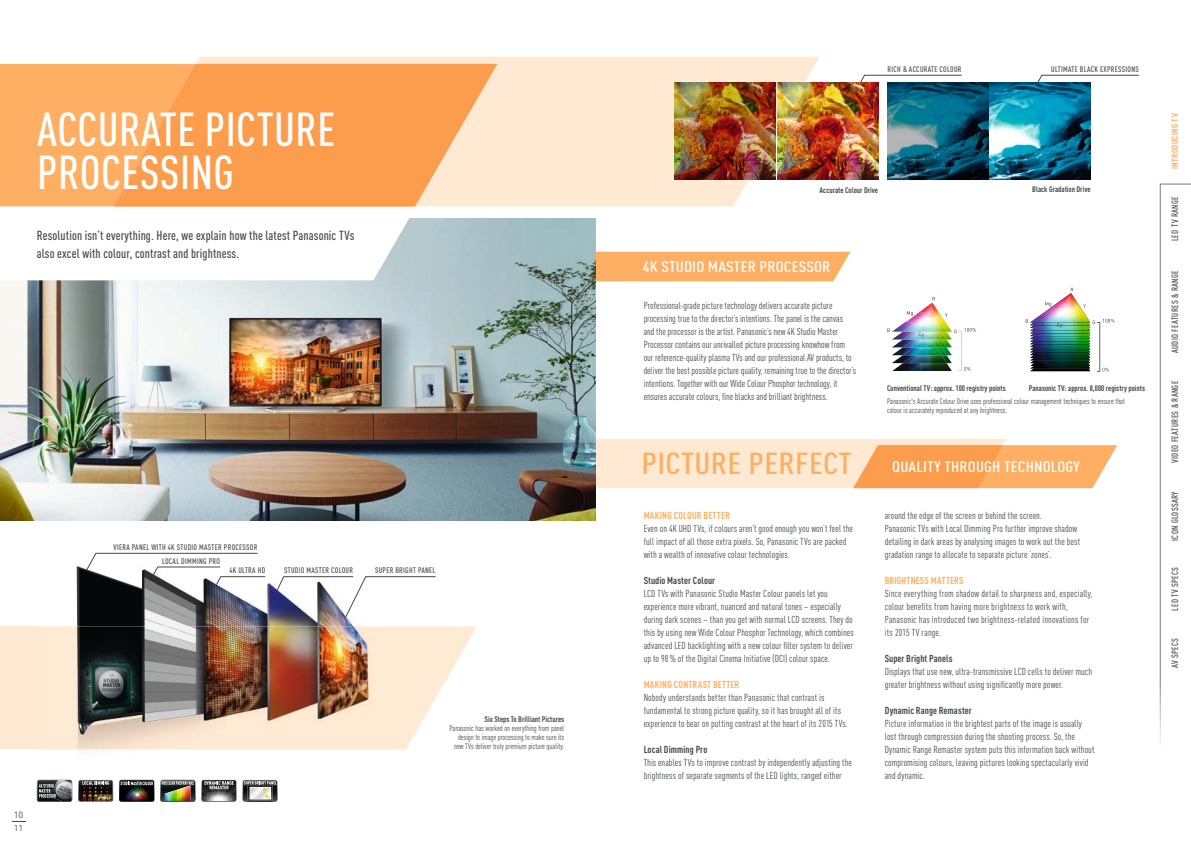
<style>
.page{position:relative;width:1191px;height:842px;background:#fff}
.page>*{position:absolute;margin:0;border:0;box-sizing:border-box;transform-origin:0 0}
.t1{font:500 condensed 47px/43px "DIN Pro";letter-spacing:.01em;color:#fff}
.t2{font:500 condensed 30px "DIN Pro";letter-spacing:.01em;color:#feaf63;scale:1.2 1}
.t3{font:500 condensed 15px "DIN Pro";letter-spacing:.01em;color:#fff;scale:1.2 1}
.t4{font:500 condensed 13px/18px "DIN Pro";letter-spacing:.01em;color:#484949}
.t5{font:condensed 10px/13px "DIN Pro";letter-spacing:.005em;color:#484949}
.t6{font:700 condensed 10px "DIN Pro";letter-spacing:.005em;color:#484949}
.t7{font:700 condensed 10px "DIN Pro";letter-spacing:.02em;color:#feaf63}
.t8{font:500 condensed 9px "DIN Pro";letter-spacing:.04em;color:#484949}
.t9{font:700 condensed 9px "DIN Pro";letter-spacing:.04em;color:#feaf63}
.t10{font:9px "DINOT";color:#484949}
.t11{font:condensed 8px/9px "DIN Pro";color:#484949;text-align:right}
.t12{font:700 condensed 8px "DIN Pro";color:#484949}
.t13{font:500 condensed 8px/13.7px "DIN Pro";letter-spacing:.04em;color:#484949}
</style>
<div class="page">
<div style="left:0;top:64px;width:114px;height:142px;background:#feaf63"></div>
<svg style="left:595px;top:439px;width:522px;height:49px;background:#fccda1"></svg>
<div style="left:196px;top:57px;width:623px;height:149px;background:#ffe9d2"></div>
<svg style="left:114px;top:64px;width:383px;height:142px;background:#fca75d"></svg>
<div style="left:0;top:626px;width:43px;height:123px;background:#ffe9d2"></div>
<div style="left:595px;top:252px;width:255px;height:29px;background:#feaf63"></div>
<img style="left:887px;top:297px;width:89px;height:74px">
<img style="left:1030px;top:371px;width:60px;height:1px">
<svg style="left:1102px;top:319px;width:12px;height:3px"></svg>
<svg style="left:1102px;top:368px;width:6px;height:3px"></svg>
<img style="left:1025px;top:288px;width:70px;height:83px">
<img style="left:1033px;top:366px;width:55px;height:1px">
<img style="left:1033px;top:369px;width:55px;height:1px">
<svg style="left:1032px;top:74px;width:107px;height:17px"></svg>
<img style="left:0;top:218px;width:595px;height:303px">
<svg style="left:0;top:218px;width:411px;height:62px"></svg>
<img style="left:43px;top:566px;width:363px;height:214px">
<img style="left:43px;top:626px;width:434px;height:123px">
<img style="left:675px;top:83px;width:180px;height:97px">
<img style="left:988px;top:83px;width:102px;height:97px">
<img style="left:855px;top:74px;width:133px;height:106px">
<img style="left:201px;top:780px;width:36px;height:22px;border-radius:2px">
<img style="left:202px;top:780px;width:34px;height:21px;border-radius:2px">
<svg style="left:119px;top:780px;width:35px;height:22px"></svg>
<svg style="left:78px;top:780px;width:35px;height:22px"></svg>
<img style="left:79px;top:780px;width:34px;height:21px;border-radius:2px">
<svg style="left:82px;top:781px;width:30px;height:21px"></svg>
<svg style="left:37px;top:780px;width:35px;height:22px"></svg>
<svg style="left:160px;top:780px;width:75px;height:22px;background:#7a796a"></svg>
<svg style="left:242px;top:780px;width:36px;height:22px"></svg>
<svg style="left:264px;top:793px;width:6px;height:7px"></svg>
<svg style="left:261px;top:786px;width:6px;height:7px"></svg>
<svg style="left:85px;top:552px;width:181px;height:34px"></svg>
<svg style="left:276px;top:576px;width:160px;height:42px"></svg>
<svg style="left:12px;top:821px;width:13px;height:1px"></svg>
<svg style="left:1159px;top:184px;width:32px;height:558px"></svg>
<h1 class="t1" style="left:37px;top:113px;width:300px">ACCURATE PICTURE<br>PROCESSING</h1>
<h3 class="t4" style="left:37px;top:228px;width:319px">Resolution isn’t everything. Here, we explain how the latest Panasonic TVs also excel with colour, contrast and brightness.</h3>
<p class="t10" style="left:14px;top:810px;width:11px">10</p>
<p class="t10" style="left:14px;top:823px;width:11px">11</p>
<p class="t13" style="left:162px;top:541px;width:97px;text-indent:-48px">VIERA PANEL WITH 4K STUDIO MASTER PROCESSOR<br>LOCAL DIMMING PRO</p>
<p class="t13" style="left:229px;top:565px;width:37px">4K ULTRA HD</p>
<p class="t13" style="left:284px;top:565px;width:70px">STUDIO MASTER COLOUR</p>
<p class="t13" style="left:375px;top:565px;width:62px">SUPER BRIGHT PANEL</p>
<p class="t12" style="left:484px;top:717px;width:81px">Six Steps To Brilliant Pictures</p>
<p class="t11" style="left:449px;top:725px;width:116px">Panasonic has worked on everything from panel design to image processing to make sure its new TVs deliver truly premium picture quality.</p>
<p class="t13" style="left:887px;top:63px;width:76px">RICH &amp; ACCURATE COLOUR</p>
<p class="t13" style="left:1051px;top:63px;width:89px">ULTIMATE BLACK EXPRESSIONS</p>
<p class="t12" style="left:819px;top:187px;width:60px">Accurate Colour Drive</p>
<p class="t12" style="left:1032px;top:186px;width:60px">Black Gradation Drive</p>
<h3 class="t3" style="left:643px;top:261px;width:158px">4K STUDIO MASTER PROCESSOR</h3>
<p class="t5" style="left:643px;top:301px;width:214px">Professional-grade picture technology delivers accurate picture processing true to the director’s intentions. The panel is the canvas and the processor is the artist. Panasonic’s new 4K Studio Master Processor contains our unrivalled picture processing knowhow from our reference-quality plasma TVs and our professional AV products, to deliver the best possible picture quality, remaining true to the director’s intentions. Together with our Wide Colour Phosphor technology, it ensures accurate colours, fine blacks and brilliant brightness.</p>
<p class="t12" style="left:887px;top:385px;width:120px">Conventional TV: approx. 100 registry points</p>
<p class="t12" style="left:1028px;top:385px;width:118px">Panasonic TV: approx. 8,000 registry points</p>
<p class="t11" style="left:887px;top:398px;width:240px;text-align:left">Panasonic's Accurate Colour Drive uses professional colour management techniques to ensure that colour is accurately reproduced at any brightness.</p>
<h2 class="t2" style="left:641px;top:453px;width:177px">PICTURE PERFECT</h2>
<h3 class="t3" style="left:892px;top:461px;width:158px">QUALITY THROUGH TECHNOLOGY</h3>
<p class="t7" style="left:644px;top:512px;width:88px">MAKING COLOUR BETTER</p>
<p class="t5" style="left:643px;top:523px;width:211px">Even on 4K UHD TVs, if colours aren’t good enough you won’t feel the full impact of all those extra pixels. So, Panasonic TVs are packed with a wealth of innovative colour technologies.</p>
<p class="t6" style="left:643px;top:577px;width:73px">Studio Master Colour</p>
<p class="t5" style="left:643px;top:588px;width:212px">LCD TVs with Panasonic Studio Master Colour panels let you experience more vibrant, nuanced and natural tones – especially during dark scenes – than you get with normal LCD screens. They do this by using new Wide Colour Phosphor Technology, which combines advanced LED backlighting with a new colour filter system to deliver up to 98 % of the Digital Cinema Initiative (DCI) colour space.</p>
<p class="t7" style="left:644px;top:681px;width:97px">MAKING CONTRAST BETTER</p>
<p class="t5" style="left:643px;top:692px;width:206px">Nobody understands better than Panasonic that contrast is fundamental to strong picture quality, so it has brought all of its experience to bear on putting contrast at the heart of its 2015 TVs.</p>
<p class="t6" style="left:643px;top:746px;width:65px">Local Dimming Pro</p>
<p class="t5" style="left:643px;top:757px;width:210px">This enables TVs to improve contrast by independently adjusting the brightness of separate segments of the LED lights, ranged either</p>
<p class="t5" style="left:884px;top:510px;width:197px">around the edge of the screen or behind the screen.<br>Panasonic TVs with Local Dimming Pro further improve shadow detailing in dark areas by analysing images to work out the best gradation range to allocate to separate picture ‘zones’.</p>
<p class="t7" style="left:884px;top:577px;width:80px">BRIGHTNESS MATTERS</p>
<p class="t5" style="left:884px;top:588px;width:209px">Since everything from shadow detail to sharpness and, especially, colour benefits from having more brightness to work with, Panasonic has introduced two brightness-related innovations for its 2015 TV range.</p>
<p class="t6" style="left:884px;top:655px;width:69px">Super Bright Panels</p>
<p class="t5" style="left:884px;top:666px;width:209px">Displays that use new, ultra-transmissive LCD cells to deliver much greater brightness without using significantly more power.</p>
<p class="t6" style="left:884px;top:707px;width:89px">Dynamic Range Remaster</p>
<p class="t5" style="left:884px;top:718px;width:211px">Picture information in the brightest parts of the image is usually lost through compression during the shooting process. So, the Dynamic Range Remaster system puts this information back without compromising colours, leaving pictures looking spectacularly vivid and dynamic.</p>
<p class="t9" style="left:1171px;top:169px;width:57px;rotate:-90deg">INTRODUCING TV</p>
<p class="t8" style="left:1171px;top:241px;width:46px;rotate:-90deg">LED TV RANGE</p>
<p class="t8" style="left:1171px;top:353px;width:84px;rotate:-90deg">AUDIO FEATURES &amp; RANGE</p>
<p class="t8" style="left:1171px;top:463px;width:84px;rotate:-90deg">VIDEO FEATURES &amp; RANGE</p>
<p class="t8" style="left:1171px;top:541px;width:51px;rotate:-90deg">ICON GLOSSARY</p>
<p class="t8" style="left:1171px;top:611px;width:45px;rotate:-90deg">LED TV SPECS</p>
<p class="t8" style="left:1171px;top:668px;width:31px;rotate:-90deg">AV SPECS</p>
</div>
